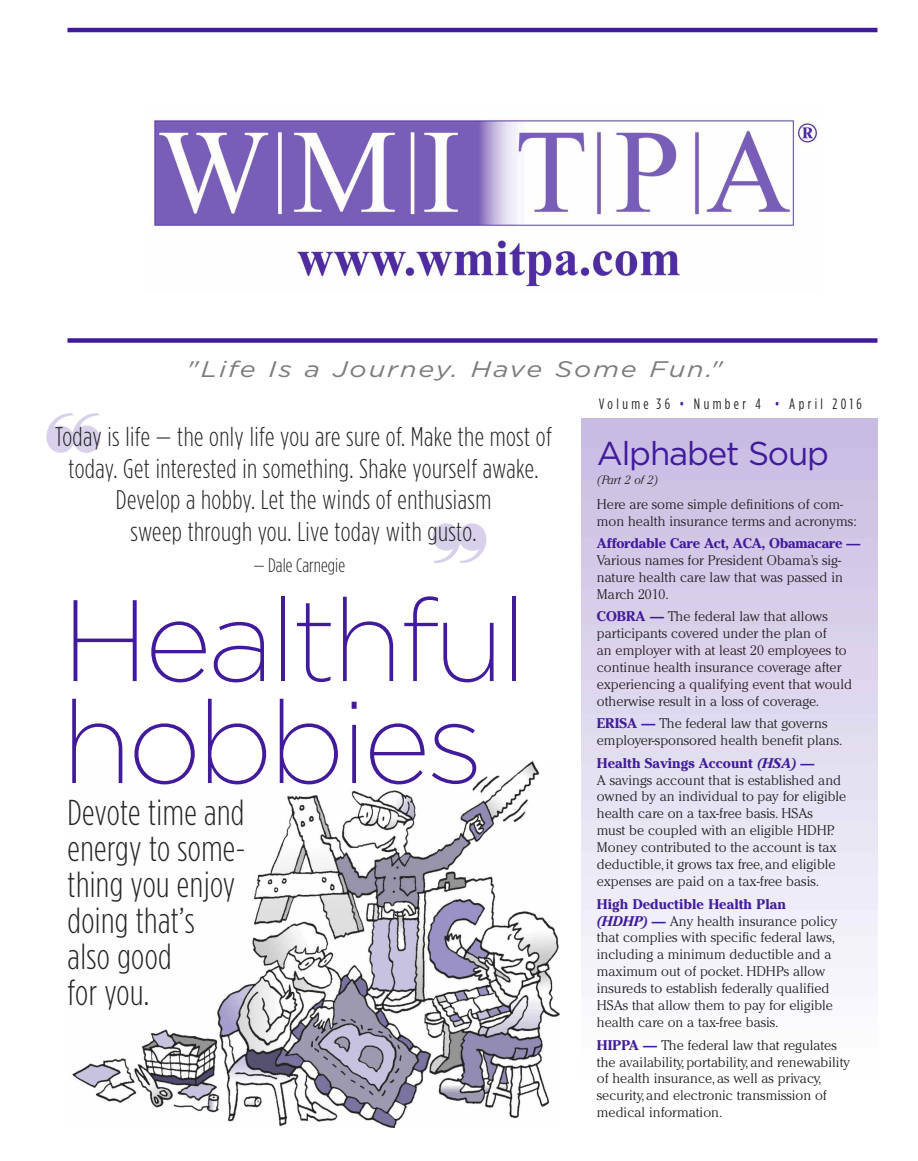
<style>
.page{position:relative;width:918px;height:1161px;background:#fff}
.page>*{position:absolute;margin:0;border:0;box-sizing:border-box;transform-origin:0 0}
.t1{font:200 115.5px/102px "Gotham";letter-spacing:-.035em;color:#411b9b}
.t2{font:300 36px/36px "Gotham Condensed";letter-spacing:.01em;color:#272526}
.t3{font:33px "Gotham";letter-spacing:-.035em;color:#411b9b}
.t4{font:300 27px/31.5px "Gotham Condensed";letter-spacing:.015em;color:#272526;text-align:center}
.t5{font:italic 22.5px "Gotham";letter-spacing:.07em;color:#7d7c7d;scale:1.2 1}
.t6{font:300 19.5px "Gotham Condensed";color:#272526}
.t7{font:15px "Gotham Condensed";letter-spacing:.225em;color:#272526}
.t8{font:300 13.95px/17px "Cheltenham";color:#272526}
.t9{font:700 13.95px "Cheltenham";letter-spacing:-.015em;color:#411b9b}
.t10{font:italic 300 12px "Cheltenham";color:#272526}
.s1{color:#411b9b}
.s2{font-weight:700;color:#411b9b}
.s3{font-weight:700;font-style:italic;color:#411b9b}
</style>
<div class="page">
<img style="left:72px;top:761px;width:488px;height:367px">
<div style="left:68px;top:338px;width:810px;height:5px;background:#411b9b"></div>
<hr style="left:68px;top:28px;width:810px;height:4px;background:#411b9b">
<img style="left:150px;top:118px;width:669px;height:169px">
<h3 class="t5" style="left:187px;top:361px;width:448px">"Life Is a Journey. Have Some Fun."</h3>
<h3 class="t4" style="left:55px;top:423px;width:498px">Today is life — the only life you are sure of. Make the most of today. Get interested in something. Shake yourself awake.<br>Develop a hobby. Let the winds of enthusiasm<br>sweep through you. Live today with gusto.</h3>
<h3 class="t6" style="left:253px;top:558px;width:93px">— Dale Carnegie</h3>
<h1 class="t1" style="left:62px;top:599px;width:467px">Healthful hobbies</h1>
<h2 class="t2" style="left:68px;top:797px;width:180px">Devote time and energy to some&shy;thing you enjoy doing that’s also good<br>for you.</h2>
<p class="t7" style="left:599px;top:399px;width:265px">Volume 36 <span class="s1">•</span> Number 4 <span class="s1">•</span> April 2016</p>
<h3 class="t3" style="left:597px;top:441px;width:234px">Alphabet Soup</h3>
<p class="t10" style="left:597px;top:475px;width:63px">(Part 2 of 2)</p>
<p class="t8" style="left:597px;top:496px;width:261px">Here are some simple definitions of com&shy;mon health insurance terms and acronyms:</p>
<p class="t9" style="left:597px;top:538px;width:265px">Affordable Care Act, ACA, Obamacare —</p>
<p class="t8" style="left:597px;top:553px;width:248px">Various names for President Obama’s sig&shy;nature health care law that was passed in<br>March 2010.</p>
<p class="t8" style="left:597px;top:609px;width:257px"><span class="s2">COBRA —</span> The federal law that allows participants covered under the plan of<br>an employer with at least 20 employees to continue health insurance coverage after experiencing a qualifying event that would otherwise result in a loss of coverage.</p>
<p class="t8" style="left:597px;top:716px;width:247px"><span class="s2">ERISA —</span> The federal law that governs employer-sponsored health benefit plans.</p>
<p class="t8" style="left:597px;top:755px;width:251px"><span class="s2">Health Savings Account</span> <span class="s3">(HSA)</span> <span class="s2">—<br></span>A savings account that is established and owned by an individual to pay for eligible health care on a tax-free basis. HSAs<br>must be coupled with an eligible HDHP.<br>Money contributed to the account is tax deductible,it grows tax free, and eligible expenses are paid on a tax-free basis.</p>
<p class="t8" style="left:597px;top:896px;width:242px"><span class="s2">High Deductible Health Plan </span><span class="s3">(HDHP)</span> <span class="s2">—</span> Any health insurance policy that complies with specific federal laws, including a minimum deductible and a maximum out of pocket. HDHPs allow insureds to establish federally qualified HSAs that allow them to pay for eligible health care on a tax-free basis.</p>
<p class="t8" style="left:597px;top:1037px;width:255px"><span class="s2">HIPPA —</span> The federal law that regulates the availability,portability, and renewability of health insurance, as well as privacy, security, and electronic transmission of medical information.</p>
</div>
